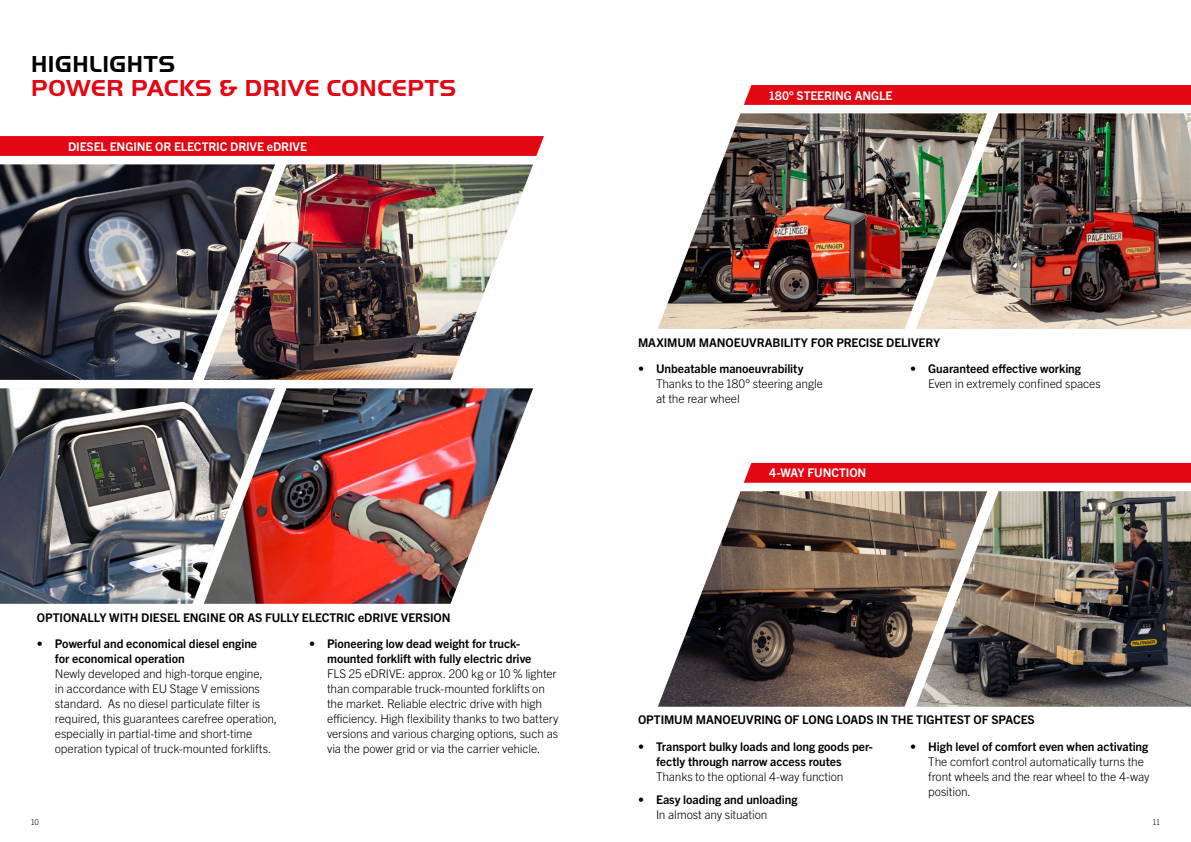
<style>
.page{position:relative;width:1191px;height:842px;background:#fff}
.page>*{position:absolute;margin:0;border:0;box-sizing:border-box;transform-origin:0 0}
.t1{font:700 24px "Palfinger Handel Gothic";letter-spacing:.02em;color:#e30613}
.t2{font:700 24px "Palfinger Handel Gothic";letter-spacing:.025em;color:#000}
.t3{font:300 12px/15px "Trade Gothic Next LT Pro";letter-spacing:-.01em;color:#000}
.t4{font:700 12px/15px "Trade Gothic Next LT Pro";letter-spacing:-.005em;color:#000}
.t5{font:700 12px "Trade Gothic Next LT Pro";letter-spacing:-.005em;color:#fff}
.t6{font:300 8px "Trade Gothic Next LT Pro";color:#000}
</style>
<div class="page">
<svg style="left:0;top:136px;width:544px;height:20px;background:#e30916"></svg>
<img style="left:275px;top:164px;width:258px;height:216px">
<img style="left:275px;top:388px;width:258px;height:216px">
<img style="left:0;top:164px;width:275px;height:216px">
<img style="left:0;top:388px;width:275px;height:216px">
<svg style="left:743px;top:85px;width:448px;height:20px;background:#e30a17"></svg>
<img style="left:658px;top:113px;width:258px;height:216px">
<img style="left:916px;top:113px;width:275px;height:216px">
<div style="left:743px;top:463px;width:448px;height:20px;background:#e30613"></div>
<img style="left:658px;top:491px;width:258px;height:216px">
<img style="left:916px;top:491px;width:275px;height:216px">
<h1 class="t2" style="left:31px;top:51px;width:146px">HIGHLIGHTS</h1>
<h1 class="t1" style="left:31px;top:75px;width:426px">POWER PACKS &amp; DRIVE CONCEPTS</h1>
<p class="t5" style="left:769px;top:87px;width:125px">180° STEERING ANGLE</p>
<p class="t5" style="left:68px;top:138px;width:240px">DIESEL ENGINE OR ELECTRIC DRIVE eDRIVE</p>
<p class="t4" style="left:37px;top:609px;width:415px">OPTIONALLY WITH DIESEL ENGINE OR AS FULLY ELECTRIC eDRIVE VERSION</p>
<p class="t4" style="left:638px;top:334px;width:304px">MAXIMUM MANOEUVRABILITY FOR PRECISE DELIVERY</p>
<p class="t4" style="left:910px;top:360px;width:172px">• Guaranteed effective working</p>
<p class="t3" style="left:928px;top:375px;width:174px">Even in extremely confined spaces</p>
<p class="t4" style="left:638px;top:360px;width:167px">• Unbeatable manoeuvrability</p>
<p class="t3" style="left:656px;top:375px;width:168px">Thanks to the 180° steering angle at the rear wheel</p>
<p class="t5" style="left:769px;top:465px;width:99px">4-WAY FUNCTION</p>
<p class="t4" style="left:55px;top:635px;width:204px;text-indent:-18px">• Powerful and economical diesel engine for economical operation</p>
<p class="t3" style="left:55px;top:665px;width:224px">Newly developed and high-torque engine,<br>in accordance with EU Stage V emissions standard. As no diesel particulate filter is required, this guarantees carefree operation, especially in partial-time and short-time operation typical of truck-mounted forklifts.</p>
<p class="t4" style="left:327px;top:635px;width:206px;text-indent:-18px">• Pioneering low dead weight for truck&shy;mounted forklift with fully electric drive</p>
<p class="t3" style="left:327px;top:665px;width:233px">FLS 25 eDRIVE: approx. 200 kg or 10 % lighter than comparable truck-mounted forklifts on the market. Reliable electric drive with high efficiency. High flexibility thanks to two battery versions and various charging options, such as via the power grid or via the carrier vehicle.</p>
<p class="t4" style="left:638px;top:712px;width:398px">OPTIMUM MANOEUVRING OF LONG LOADS IN THE TIGHTEST OF SPACES</p>
<p class="t4" style="left:910px;top:738px;width:240px">• High level of comfort even when activating</p>
<p class="t3" style="left:928px;top:753px;width:223px">The comfort control automatically turns the front wheels and the rear wheel to the 4-way position.</p>
<p class="t4" style="left:656px;top:738px;width:218px;text-indent:-18px">• Transport bulky loads and long goods per&shy;fectly through narrow access routes</p>
<p class="t3" style="left:656px;top:768px;width:189px">Thanks to the optional 4-way function</p>
<p class="t4" style="left:638px;top:792px;width:161px">• Easy loading and unloading</p>
<p class="t3" style="left:656px;top:807px;width:113px">In almost any situation</p>
<p class="t6" style="left:31px;top:816px;width:9px">10</p>
<p class="t6" style="left:1152px;top:816px;width:9px">11</p>
</div>
